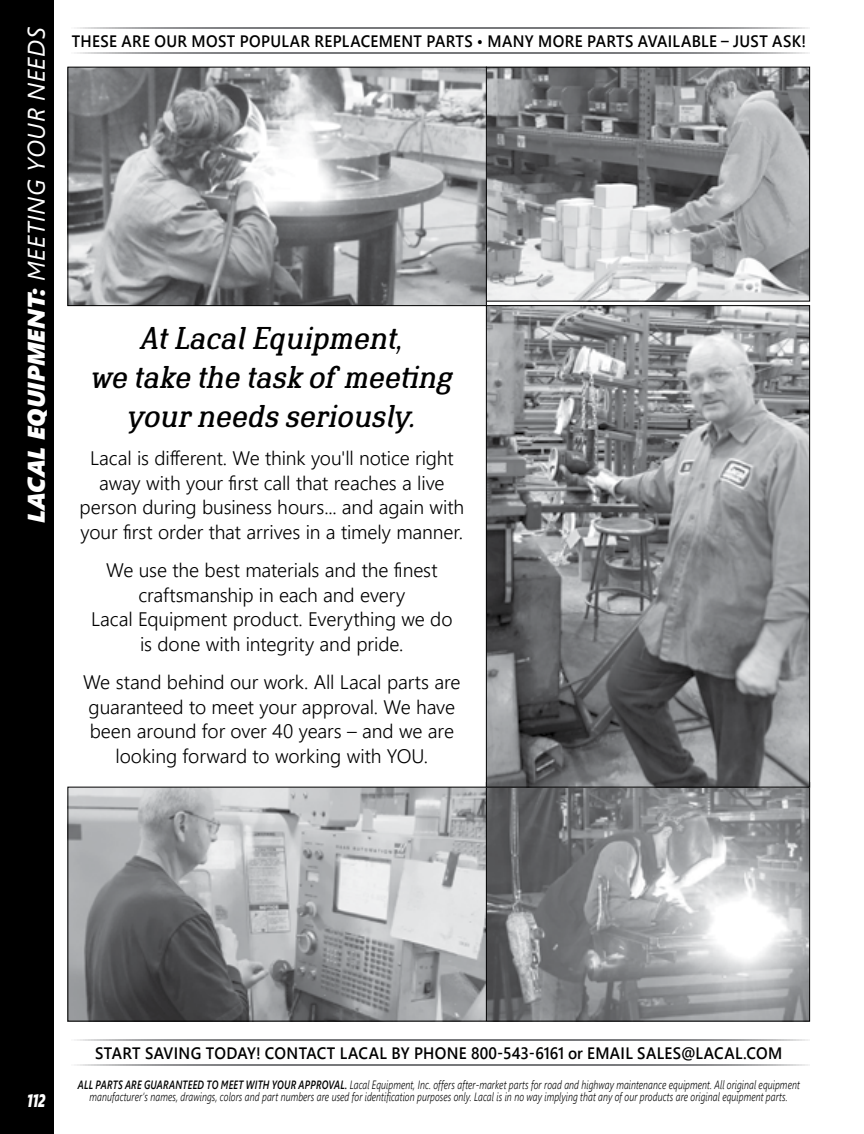
<style>
.page{position:relative;width:864px;height:1134px;background:#fff}
.page>*{position:absolute;margin:0;border:0;box-sizing:border-box;transform-origin:0 0}
.t1{font:italic 500 31.5px/39px "Finador Slab";letter-spacing:-.015em;color:#000;text-align:center;scale:.95 1}
.t2{font:italic 24px "Segoe UI";letter-spacing:.03em;color:#fff}
.t3{font:300 19.5px/24.6px "Segoe UI";letter-spacing:-.005em;color:#000;text-align:center}
.t4{font:italic 18px "Segoe UI Black";color:#fff;scale:.7 1}
.t5{font:600 16.5px "Segoe UI";letter-spacing:.02em;color:#000;scale:.93 1}
.t6{font:italic 300 12px/12.8px "Segoe UI";letter-spacing:.01em;color:#000;text-align:center;scale:.75 1}
.s1{font-family:"Segoe UI Black"}
.s2{font-weight:600}
</style>
<div class="page">
<div style="left:0;top:0;width:54px;height:1134px;background:#000"></div>
<svg style="left:74px;top:27px;width:736px;height:27px;background:#8c8c8f"></svg>
<div style="left:68px;top:29px;width:742px;height:23px;background:#fff"></div>
<svg style="left:74px;top:1040px;width:736px;height:26px"></svg>
<div style="left:68px;top:1042px;width:742px;height:22px;background:#fff"></div>
<img style="left:70px;top:789px;width:416px;height:231px">
<div style="left:68px;top:787px;width:420px;height:235px;border:1px solid #000"></div>
<img style="left:488px;top:788px;width:320px;height:232px">
<div style="left:486px;top:782px;width:324px;height:240px;border:1px solid #000"></div>
<img style="left:488px;top:307px;width:320px;height:479px">
<div style="left:486px;top:305px;width:324px;height:483px;border:1px solid #000"></div>
<img style="left:488px;top:69px;width:320px;height:231px">
<div style="left:486px;top:67px;width:324px;height:235px;border:1px solid #000"></div>
<img style="left:70px;top:69px;width:415px;height:235px">
<div style="left:68px;top:67px;width:419px;height:239px;border:1px solid #000"></div>
<p class="t2" style="left:14px;top:523px;width:497px;rotate:-90deg"><span class="s1">LACAL EQUIPMENT:</span> MEETING YOUR NEEDS</p>
<p class="t5" style="left:72px;top:25px;width:791px">THESE ARE OUR MOST POPULAR REPLACEMENT PARTS • MANY MORE PARTS AVAILABLE – JUST ASK!</p>
<h1 class="t1" style="left:91px;top:316px;width:383px">At Lacal Equipment,<br>we take the task of meeting your needs seriously.</h1>
<p class="t3" style="left:80px;top:444px;width:386px">Lacal is different. We think you'll notice right away with your first call that reaches a live person during business hours... and again with your first order that arrives in a timely manner.</p>
<p class="t3" style="left:91px;top:556px;width:363px">We use the best materials and the finest craftsmanship in each and every<br>Lacal Equipment product. Everything we do is done with integrity and pride.</p>
<p class="t3" style="left:83px;top:668px;width:379px">We stand behind our work. All Lacal parts are guaranteed to meet your approval. We have been around for over 40 years – and we are looking forward to working with YOU.</p>
<p class="t4" style="left:27px;top:1087px;width:28px">112</p>
<p class="t5" style="left:95px;top:1038px;width:741px">START SAVING TODAY! CONTACT LACAL BY PHONE 800-543-6161 or EMAIL SALES@LACAL.COM</p>
<p class="t6" style="left:78px;top:1076px;width:964px"><span class="s2">ALL PARTS ARE GUARANTEED TO MEET WITH YOUR APPROVAL.</span> Lacal Equipment, Inc. offers after-market parts for road and highway maintenance equipment. All original equipment manufacturer’s names, drawings, colors and part numbers are used for identification purposes only. Lacal is in no way implying that any of our products are original equipment parts.</p>
</div>
